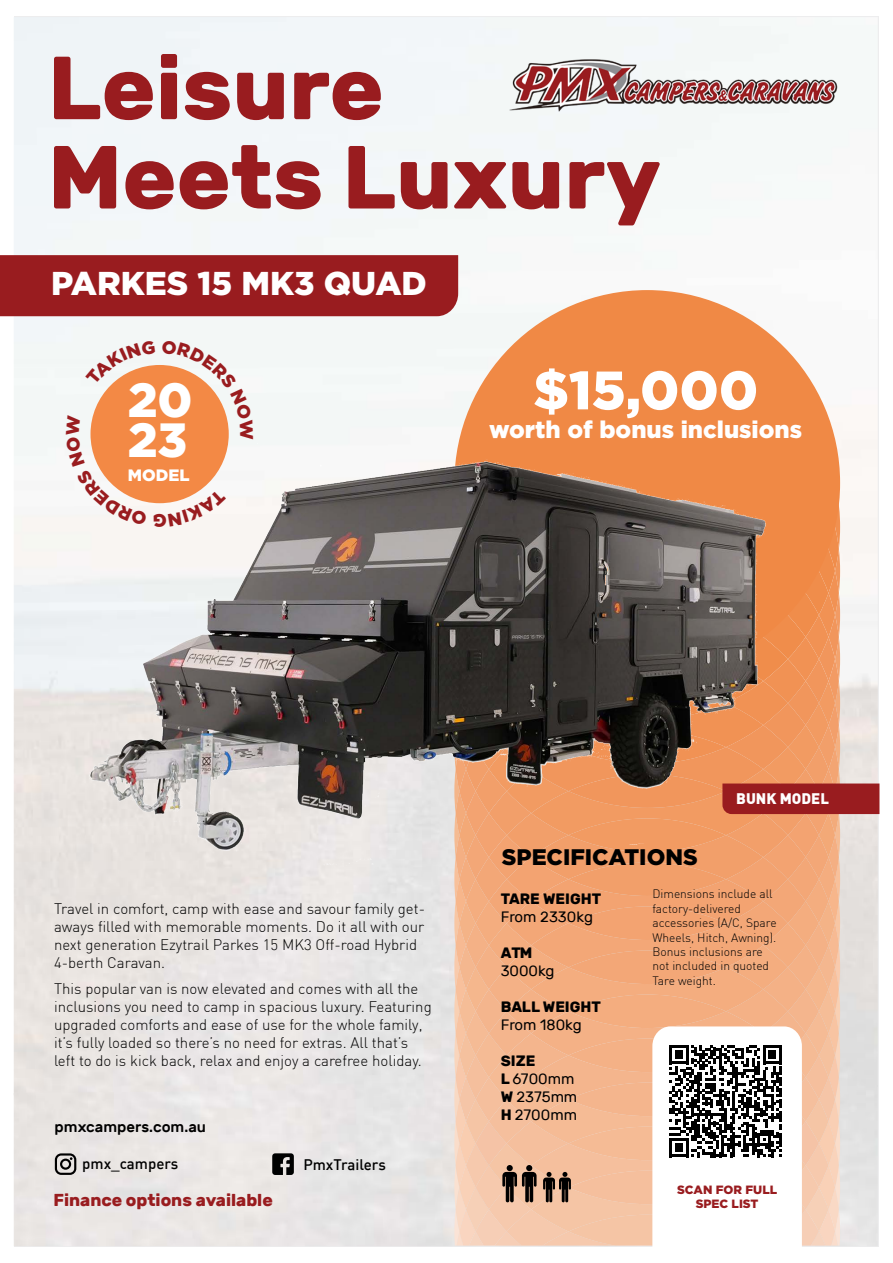
<style>
.page{position:relative;width:893px;height:1263px;background:#fff}
.page>*{position:absolute;margin:0;border:0;box-sizing:border-box;transform-origin:0 0}
.t1{font:700 89.25px/89.2px "Rubik";color:#991c1f}
.t2{font:900 54px "Gotham";color:#fff}
.t3{font:900 48px/40.5px "Gotham";color:#fff}
.t4{font:900 33px "Gotham";color:#fff}
.t5{font:900 24px "Gotham";color:#fff}
.t6{font:900 22.5px "Gotham";color:#000}
.t7{font:700 17.25px "Rubik";color:#991c1f}
.t8{font:900 16.5px "Gotham";color:#fff}
.t9{font:300 15px/18px "DIN";color:#000}
.t10{font:15px/18px "Rubik";color:#000}
.t11{font:700 15px "Rubik";color:#000}
.t12{font:500 15px "DIN";color:#000}
.t13{font:500 15px "Rubik";color:#000}
.t14{font:15px "DIN Black Alternate";color:#fff}
.t15{font:300 12px/14.4px "DIN";color:#000}
.t16{font:900 12px/14.4px "Gotham";color:#991c1f;text-align:center}
.s1{font-weight:700}
</style>
<div class="page">
<img style="left:14px;top:17px;width:864px;height:1068px">
<svg style="left:454px;top:334px;width:386px;height:176px"></svg>
<svg style="left:456px;top:378px;width:383px;height:132px"></svg>
<div style="left:454px;top:290px;width:386px;height:386px;background:#f08945;border-radius:50%"></div>
<div style="left:0;top:255px;width:458px;height:61px;background:#991c1f"></div>
<div style="left:91px;top:365px;width:138px;height:138px;background:#f38945;border-radius:50%"></div>
<img style="left:66px;top:443px;width:669px;height:439px">
<svg style="left:454px;top:510px;width:425px;height:737px;background:#c3987e"></svg>
<svg style="left:55px;top:1153px;width:21px;height:22px"></svg>
<svg style="left:272px;top:1153px;width:22px;height:22px"></svg>
<img style="left:507px;top:57px;width:332px;height:56px">
<svg style="left:85px;top:340px;width:70px;height:45px"></svg>
<svg style="left:162px;top:340px;width:91px;height:100px"></svg>
<svg style="left:154px;top:489px;width:72px;height:38px"></svg>
<svg style="left:66px;top:416px;width:81px;height:110px"></svg>
<h1 class="t1" style="left:48px;top:44px;width:615px">Leisure<br>Meets Luxury</h1>
<h3 class="t4" style="left:51px;top:264px;width:377px">PARKES 15 MK3 QUAD</h3>
<h3 class="t3" style="left:128px;top:378px;width:66px">20<br>23</h3>
<p class="t8" style="left:128px;top:466px;width:63px">MODEL</p>
<h2 class="t2" style="left:533px;top:359px;width:227px">$15,000</h2>
<h3 class="t5" style="left:489px;top:416px;width:314px">worth of bonus inclusions</h3>
<p class="t9" style="left:54px;top:899px;width:373px">Travel in comfort, camp with ease and savour family get&shy;aways filled with memorable moments. Do it all with our next generation Ezytrail Parkes 15 MK3 Off-road Hybrid 4-berth Caravan.</p>
<p class="t9" style="left:54px;top:980px;width:379px">This popular van is now elevated and comes with all the inclusions you need to camp in spacious luxury. Featuring upgraded comforts and ease of use for the whole family, it’s fully loaded so there’s no need for extras. All that’s left to do is kick back, relax and enjoy a carefree holiday.</p>
<p class="t13" style="left:55px;top:1118px;width:153px">pmxcampers.com.au</p>
<p class="t12" style="left:82px;top:1154px;width:98px">pmx_campers</p>
<p class="t7" style="left:53px;top:1189px;width:221px">Finance options available</p>
<p class="t12" style="left:303px;top:1155px;width:84px">PmxTrailers</p>
<p class="t14" style="left:736px;top:788px;width:94px">BUNK MODEL</p>
<h3 class="t6" style="left:502px;top:844px;width:197px">SPECIFICATIONS</h3>
<p class="t15" style="left:652px;top:887px;width:126px">Dimensions include all factory-delivered accessories (A/C, Spare<br>Wheels, Hitch, Awning).<br>Bonus inclusions are not included in quoted<br>Tare weight.</p>
<p class="t11" style="left:501px;top:890px;width:102px">TARE WEIGHT</p>
<p class="t10" style="left:501px;top:908px;width:94px">From 2330kg</p>
<p class="t11" style="left:501px;top:944px;width:33px">ATM</p>
<p class="t10" style="left:501px;top:962px;width:55px">3000kg</p>
<p class="t11" style="left:501px;top:998px;width:102px">BALL WEIGHT</p>
<p class="t10" style="left:501px;top:1016px;width:83px">From 180kg</p>
<p class="t10" style="left:501px;top:1052px;width:78px"><span class="s1">SIZE<br>L</span> 6700mm<br><span class="s1">W</span> 2375mm<br><span class="s1">H</span> 2700mm</p>
<p class="t16" style="left:677px;top:1182px;width:102px">SCAN FOR FULL<br>SPEC LIST</p>
</div>
